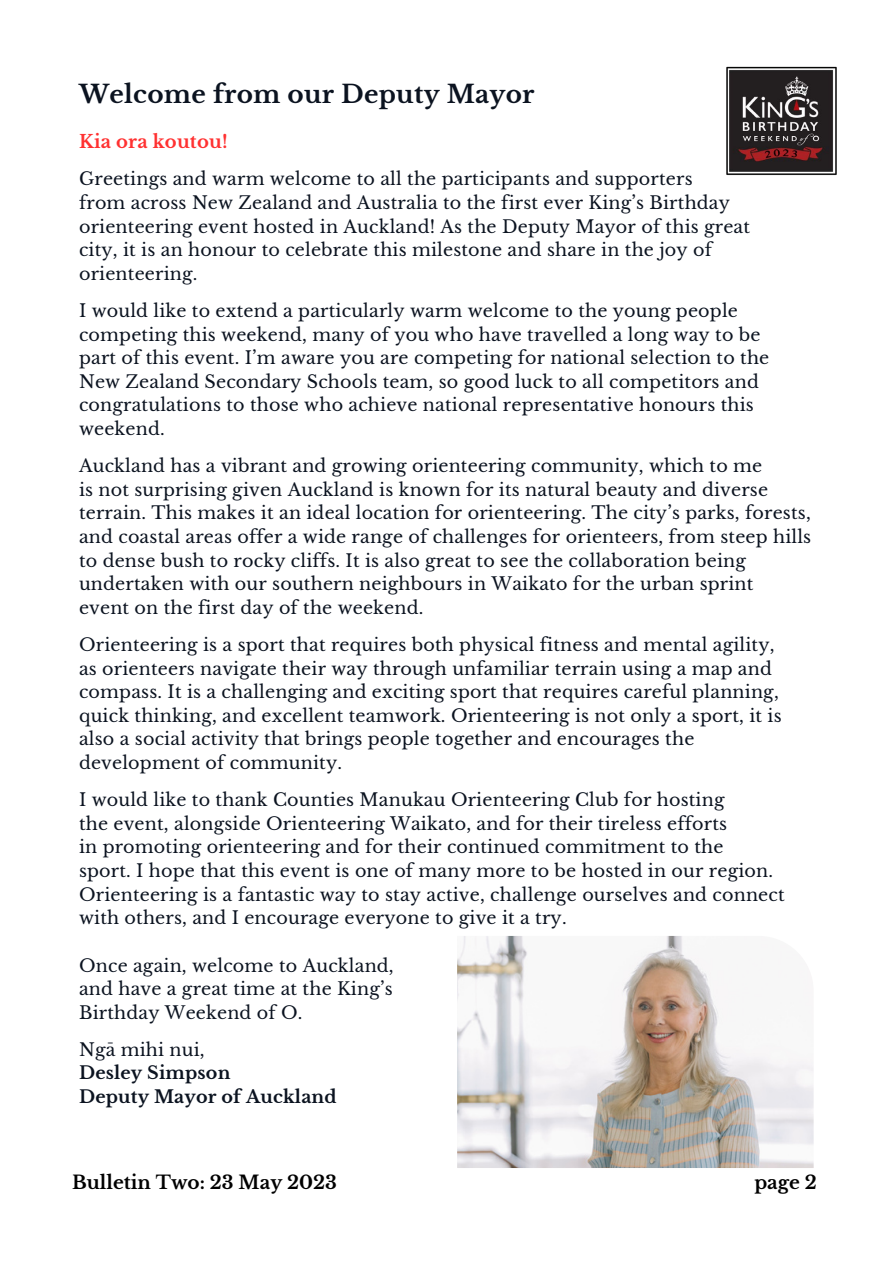
<style>
.page{position:relative;width:893px;height:1264px;background:#fff}
.page>*{position:absolute;margin:0;border:0;box-sizing:border-box;transform-origin:0 0}
.t1{font:700 24.6px "Libre Baskerville";letter-spacing:.01em;color:#0b1320}
.t2{font:700 18.45px "Libre Baskerville";color:#000}
.t3{font:700 18px "Libre Baskerville";letter-spacing:.01em;color:#ff3131}
.t4{font:17.55px/23.5px "Libre Baskerville";letter-spacing:.01em;color:#0b1320}
.t5{font:700 17.55px "Libre Baskerville";letter-spacing:.01em;color:#0b1320}
</style>
<div class="page">
<img style="left:726px;top:66px;width:111px;height:110px">
<img style="left:457px;top:936px;width:356px;height:231px">
<p class="t1" style="left:79px;top:79px;width:457px">Welcome from our Deputy Mayor</p>
<p class="t3" style="left:79px;top:131px;width:150px">Kia ora koutou!</p>
<p class="t4" style="left:79px;top:167px;width:615px">Greetings and warm welcome to all the participants and supporters</p>
<p class="t4" style="left:79px;top:191px;width:672px">from across New Zealand and Australia to the first ever King’s Birthday orienteering event hosted in Auckland! As the Deputy Mayor of this great</p>
<p class="t4" style="left:79px;top:238px;width:634px">city, it is an honour to celebrate this milestone and share in the joy of orienteering.</p>
<p class="t4" style="left:79px;top:299px;width:683px">I would like to extend a particularly warm welcome to the young people competing this weekend, many of you who have travelled a long way to be</p>
<p class="t4" style="left:79px;top:346px;width:691px">part of this event. I’m aware you are competing for national selection to the New Zealand Secondary Schools team, so good luck to all competitors and congratulations to those who achieve national representative honours this weekend.</p>
<p class="t4" style="left:79px;top:454px;width:684px">Auckland has a vibrant and growing orienteering community, which to me</p>
<p class="t4" style="left:79px;top:478px;width:733px">is not surprising given Auckland is known for its natural beauty and diverse terrain. This makes it an ideal location for orienteering. The city’s parks, forests, and coastal areas offer a wide range of challenges for orienteers, from steep hills to dense bush to rocky cliffs. It is also great to see the collaboration being undertaken with our southern neighbours in Waikato for the urban sprint</p>
<p class="t4" style="left:79px;top:596px;width:346px">event on the first day of the weekend.</p>
<p class="t4" style="left:79px;top:633px;width:697px">Orienteering is a sport that requires both physical fitness and mental agility,</p>
<p class="t4" style="left:79px;top:656px;width:704px">as orienteers navigate their way through unfamiliar terrain using a map and compass. It is a challenging and exciting sport that requires careful planning, quick thinking, and excellent teamwork. Orienteering is not only a sport, it is also a social activity that brings people together and encourages the development of community.</p>
<p class="t4" style="left:79px;top:788px;width:647px">I would like to thank Counties Manukau Orienteering Club for hosting</p>
<p class="t4" style="left:79px;top:811px;width:649px">the event, alongside Orienteering Waikato, and for their tireless efforts</p>
<p class="t4" style="left:79px;top:835px;width:646px">in promoting orienteering and for their continued commitment to the</p>
<p class="t4" style="left:79px;top:859px;width:707px">sport. I hope that this event is one of many more to be hosted in our region.<br>Orienteering is a fantastic way to stay active, challenge ourselves and connect with others, and I encourage everyone to give it a try.</p>
<p class="t4" style="left:79px;top:953px;width:316px">Once again, welcome to Auckland,</p>
<p class="t4" style="left:79px;top:977px;width:315px">and have a great time at the King’s</p>
<p class="t4" style="left:79px;top:1000px;width:225px">Birthday Weekend of O.</p>
<p class="t4" style="left:79px;top:1037px;width:127px">Ngā mihi nui,</p>
<p class="t5" style="left:79px;top:1062px;width:153px">Desley Simpson</p>
<p class="t5" style="left:79px;top:1086px;width:259px">Deputy Mayor of Auckland</p>
<p class="t2" style="left:72px;top:1171px;width:266px">Bulletin Two: 23 May 2023</p>
<p class="t2" style="left:754px;top:1171px;width:64px">page 2</p>
</div>
